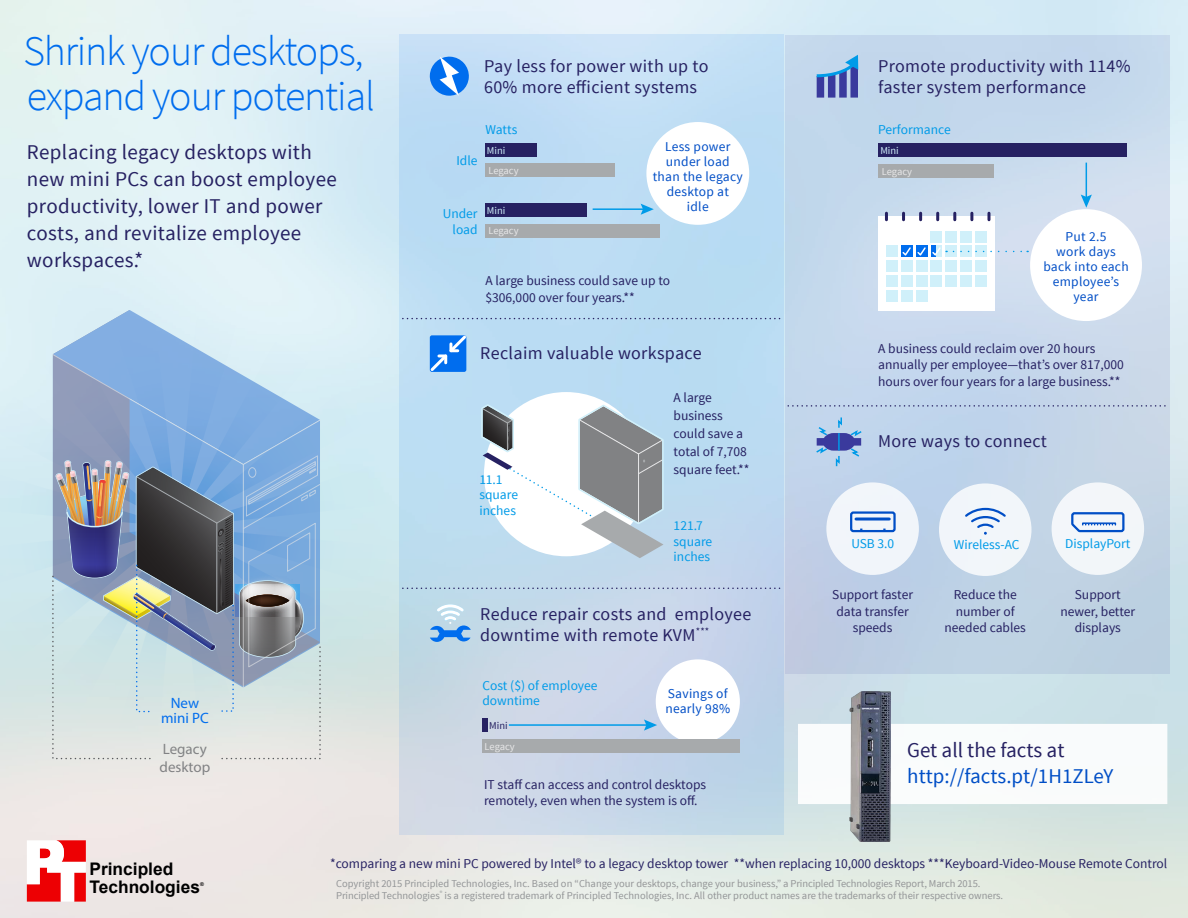
<style>
.page{position:relative;width:1188px;height:918px;background:#fff}
.page>*{position:absolute;margin:0;border:0;box-sizing:border-box;transform-origin:0 0}
.t1{font:300 42px/45px "Source Sans Pro";letter-spacing:-.03em;color:#006dee}
.t2{font:21px/27px "Source Sans Pro";letter-spacing:.02em;color:#262162}
.t3{font:21px "Source Sans Pro";color:#004ec6}
.t4{font:21px "Source Sans Pro";color:#262162}
.t5{font:18px/21px "Source Sans Pro";letter-spacing:.02em;color:#262162}
.t6{font:700 17.4px/18.5px "Arial";color:#000}
.t7{font:15px/18px "Myriad Pro";color:#818284}
.t8{font:15px/15px "Myriad Pro";color:#006dee;text-align:center}
.t9{font:13.5px/16.5px "Source Sans Pro";color:#262162}
.t10{font:13.5px/15.6px "Source Sans Pro";color:#009be8}
.t11{font:13.5px/15px "Source Sans Pro";letter-spacing:.02em;color:#004ec6;text-align:center}
.t12{font:10.5px/12px "Source Sans Pro";color:#939597}
.t13{font:10.5px "Source Sans Pro";letter-spacing:-.01em;color:#e7e7e8}
.t14{font:10.5px "Source Sans Pro";color:#d0f0fa}
.t15{font:10.5px "Source Sans Pro";color:#262162}
.t16{font:700 5.25px "Arial";color:#000}
</style>
<div class="page">
<img style="left:0;top:0;width:1188px;height:918px">
<svg style="left:0;top:304px;width:400px;height:446px;background:#d3e9ed"></svg>
<svg style="left:27px;top:840px;width:59px;height:62px"></svg>
<div style="left:785px;top:35px;width:384px;height:639px;background:linear-gradient(to right,#c0d4eb,#c7d8e9)"></div>
<svg style="left:400px;top:35px;width:384px;height:800px;background:#c0daee"></svg>
<div style="left:484px;top:392px;width:164px;height:164px;background:#fff;border-radius:50%"></div>
<svg style="left:428px;top:333px;width:41px;height:41px;background:#4595f1"></svg>
<svg style="left:481px;top:404px;width:183px;height:154px"></svg>
<svg style="left:430px;top:603px;width:41px;height:39px;background:#9dc6eb"></svg>
<svg style="left:430px;top:56px;width:39px;height:40px"></svg>
<div style="left:646px;top:122px;width:103px;height:103px;background:#fff;border-radius:50%"></div>
<div style="left:485px;top:143px;width:52px;height:14px;background:#262162"></div>
<div style="left:485px;top:164px;width:130px;height:13px;background:#a7aaac"></div>
<div style="left:485px;top:203px;width:102px;height:14px;background:#262162"></div>
<div style="left:485px;top:224px;width:175px;height:14px;background:#a7aaac"></div>
<hr style="left:593px;top:208px;width:52px;height:2px;background:#009be8">
<svg style="left:641px;top:204px;width:13px;height:11px"></svg>
<hr style="left:509px;top:724px;width:139px;height:2px;background:#009be8">
<svg style="left:644px;top:719px;width:13px;height:12px"></svg>
<svg style="left:815px;top:416px;width:48px;height:52px;background:#96aeda"></svg>
<div style="left:939px;top:483px;width:93px;height:93px;background:#f2f6fa;border-radius:50%"></div>
<svg style="left:965px;top:507px;width:41px;height:28px"></svg>
<div style="left:1052px;top:482px;width:92px;height:93px;background:#f3f6f9;border-radius:50%"></div>
<svg style="left:1071px;top:512px;width:54px;height:21px"></svg>
<div style="left:826px;top:482px;width:93px;height:93px;background:#f1f5fa;border-radius:50%"></div>
<div style="left:850px;top:511px;width:46px;height:21px;border:2px solid #004ec6;border-radius:2px"></div>
<hr style="left:856px;top:518px;width:33px;height:3px;background:#004ec6">
<svg style="left:814px;top:55px;width:44px;height:43px;background:#7893cd"></svg>
<div style="left:878px;top:164px;width:116px;height:14px;background:#a7aaac"></div>
<div style="left:878px;top:143px;width:248px;height:14px;background:#262162"></div>
<div style="left:1030px;top:209px;width:112px;height:112px;background:#fff;border-radius:50%"></div>
<hr style="left:1086px;top:163px;width:1px;height:36px;background:#009be8">
<svg style="left:1081px;top:195px;width:11px;height:13px"></svg>
<svg style="left:403px;top:318px;width:379px;height:1px"></svg>
<svg style="left:788px;top:405px;width:380px;height:2px"></svg>
<svg style="left:403px;top:588px;width:378px;height:1px"></svg>
<div style="left:798px;top:724px;width:369px;height:80px;background:#fff"></div>
<div style="left:656px;top:659px;width:84px;height:85px;background:#fff;border-radius:50%"></div>
<div style="left:482px;top:718px;width:6px;height:14px;background:#262162"></div>
<div style="left:482px;top:739px;width:258px;height:14px;background:#a7aaac"></div>
<div style="left:878px;top:216px;width:117px;height:95px;background:#fff"></div>
<div style="left:931px;top:231px;width:11px;height:11px;background:#d0f0fa"></div>
<div style="left:945px;top:231px;width:12px;height:11px;background:#d0f0fa"></div>
<div style="left:960px;top:231px;width:12px;height:11px;background:#d0f0fa"></div>
<div style="left:975px;top:231px;width:12px;height:11px;background:#d0f0fa"></div>
<div style="left:886px;top:246px;width:12px;height:11px;background:#d0f0fa"></div>
<div style="left:945px;top:246px;width:12px;height:11px;background:#d0f0fa"></div>
<div style="left:960px;top:246px;width:12px;height:11px;background:#d0f0fa"></div>
<div style="left:975px;top:246px;width:12px;height:11px;background:#d0f0fa"></div>
<div style="left:886px;top:260px;width:12px;height:12px;background:#d0f0fa"></div>
<div style="left:901px;top:260px;width:12px;height:12px;background:#d0f0fa"></div>
<div style="left:916px;top:260px;width:11px;height:12px;background:#d0f0fa"></div>
<div style="left:931px;top:260px;width:11px;height:12px;background:#d0f0fa"></div>
<div style="left:945px;top:260px;width:12px;height:12px;background:#d0f0fa"></div>
<div style="left:960px;top:260px;width:12px;height:12px;background:#d0f0fa"></div>
<div style="left:975px;top:260px;width:12px;height:12px;background:#d0f0fa"></div>
<div style="left:886px;top:275px;width:12px;height:12px;background:#d0f0fa"></div>
<div style="left:901px;top:275px;width:12px;height:12px;background:#d0f0fa"></div>
<div style="left:916px;top:275px;width:11px;height:12px;background:#d0f0fa"></div>
<div style="left:931px;top:275px;width:11px;height:12px;background:#d0f0fa"></div>
<div style="left:945px;top:275px;width:12px;height:12px;background:#d0f0fa"></div>
<div style="left:960px;top:275px;width:12px;height:12px;background:#d0f0fa"></div>
<div style="left:975px;top:275px;width:12px;height:12px;background:#d0f0fa"></div>
<div style="left:886px;top:290px;width:12px;height:12px;background:#d0f0fa"></div>
<div style="left:901px;top:290px;width:12px;height:12px;background:#d0f0fa"></div>
<div style="left:916px;top:290px;width:11px;height:12px;background:#d0f0fa"></div>
<svg style="left:885px;top:213px;width:3px;height:7px"></svg>
<svg style="left:902px;top:213px;width:3px;height:7px"></svg>
<svg style="left:919px;top:213px;width:3px;height:7px"></svg>
<svg style="left:936px;top:213px;width:3px;height:7px"></svg>
<svg style="left:953px;top:213px;width:3px;height:7px"></svg>
<svg style="left:970px;top:213px;width:3px;height:7px"></svg>
<svg style="left:987px;top:213px;width:3px;height:7px"></svg>
<svg style="left:901px;top:246px;width:46px;height:11px"></svg>
<svg style="left:953px;top:251px;width:75px;height:1px"></svg>
<svg style="left:51px;top:310px;width:271px;height:450px;background:#9eb3c7"></svg>
<img style="left:849px;top:692px;width:42px;height:149px">
<h1 class="t1" style="left:24px;top:29px;width:353px">Shrink your desktops, expand your potential</h1>
<h2 class="t2" style="left:27px;top:139px;width:312px">Replacing legacy desktops with new mini PCs can boost employee productivity, lower IT and power costs, and revitalize employee workspaces.*</h2>
<p class="t8" style="left:161px;top:695px;width:49px">New mini PC</p>
<p class="t7" style="left:160px;top:740px;width:52px">Legacy desktop</p>
<h3 class="t5" style="left:484px;top:55px;width:226px">Pay less for power with up to<br>60% more efficient systems</h3>
<p class="t10" style="left:485px;top:121px;width:33px">Watts</p>
<p class="t10" style="left:456px;top:153px;width:23px">Idle</p>
<p class="t14" style="left:487px;top:144px;width:20px">Mini</p>
<p class="t13" style="left:488px;top:164px;width:32px">Legacy</p>
<p class="t10" style="left:443px;top:206px;width:36px;text-align:right">Under load</p>
<p class="t14" style="left:487px;top:204px;width:20px">Mini</p>
<p class="t13" style="left:488px;top:224px;width:32px">Legacy</p>
<p class="t11" style="left:653px;top:139px;width:92px">Less power under load than the legacy desktop at<br>idle</p>
<p class="t9" style="left:485px;top:273px;width:186px">A large business could save up to $306,000 over four years.**</p>
<h3 class="t5" style="left:480px;top:342px;width:223px">Reclaim valuable workspace</h3>
<p class="t10" style="left:479px;top:472px;width:40px">11.1 square inches</p>
<p class="t9" style="left:674px;top:388px;width:77px;line-height:18px">A large business could save a total of 7,708 square feet.**</p>
<p class="t10" style="left:674px;top:518px;width:40px">121.7 square inches</p>
<h3 class="t5" style="left:480px;top:603px;width:273px">Reduce repair costs and employee downtime with remote KVM<sup>***</sup></h3>
<p class="t10" style="left:482px;top:678px;width:117px">Cost ($) of employee downtime</p>
<p class="t15" style="left:489px;top:719px;width:20px">Mini</p>
<p class="t13" style="left:485px;top:740px;width:32px">Legacy</p>
<p class="t11" style="left:665px;top:686px;width:66px;text-align:left">Savings of nearly 98%</p>
<p class="t9" style="left:484px;top:776px;width:224px">IT staff can access and control desktops remotely, even when the system is off.</p>
<h3 class="t5" style="left:878px;top:55px;width:254px">Promote productivity with 114% faster system performance</h3>
<p class="t10" style="left:878px;top:121px;width:74px">Performance</p>
<p class="t14" style="left:880px;top:144px;width:20px">Mini</p>
<p class="t13" style="left:882px;top:165px;width:32px">Legacy</p>
<p class="t11" style="left:1043px;top:229px;width:87px">Put 2.5<br>work days back into each employee’s year</p>
<p class="t9" style="left:878px;top:340px;width:247px">A business could reclaim over 20 hours annually per employee—that’s over 817,000 hours over four years for a large business.**</p>
<h3 class="t5" style="left:878px;top:431px;width:170px">More ways to connect</h3>
<p class="t10" style="left:851px;top:536px;width:45px">USB 3.0</p>
<p class="t10" style="left:954px;top:537px;width:67px">Wireless-AC</p>
<p class="t10" style="left:1065px;top:536px;width:67px">DisplayPort</p>
<p class="t9" style="left:832px;top:587px;width:82px;text-align:center">Support faster data transfer speeds</p>
<p class="t9" style="left:945px;top:587px;width:83px;text-align:center">Reduce the number of needed cables</p>
<p class="t9" style="left:1060px;top:587px;width:76px;text-align:center">Support newer, better displays</p>
<h2 class="t4" style="left:907px;top:737px;width:159px">Get all the facts at</h2>
<h2 class="t3" style="left:907px;top:763px;width:208px">http://facts.pt/1H1ZLeY</h2>
<p class="t9" style="left:330px;top:856px;width:839px">*comparing a new mini PC powered by Intel® to a legacy desktop tower **when replacing 10,000 desktops ***Keyboard-Video-Mouse Remote Control</p>
<p class="t6" style="left:90px;top:860px;width:112px">Principled<br>Technologies</p>
<p class="t16" style="left:200px;top:881px;width:5px">®</p>
<p class="t12" style="left:336px;top:878px;width:669px">Copyright 2015 Principled Technologies, Inc. Based on “Change your desktops, change your business,” a Principled Technologies Report, March 2015.<br>Principled Technologies<sup>®</sup> is a registered trademark of Principled Technologies, Inc. All other product names are the trademarks of their respective owners.</p>
</div>
